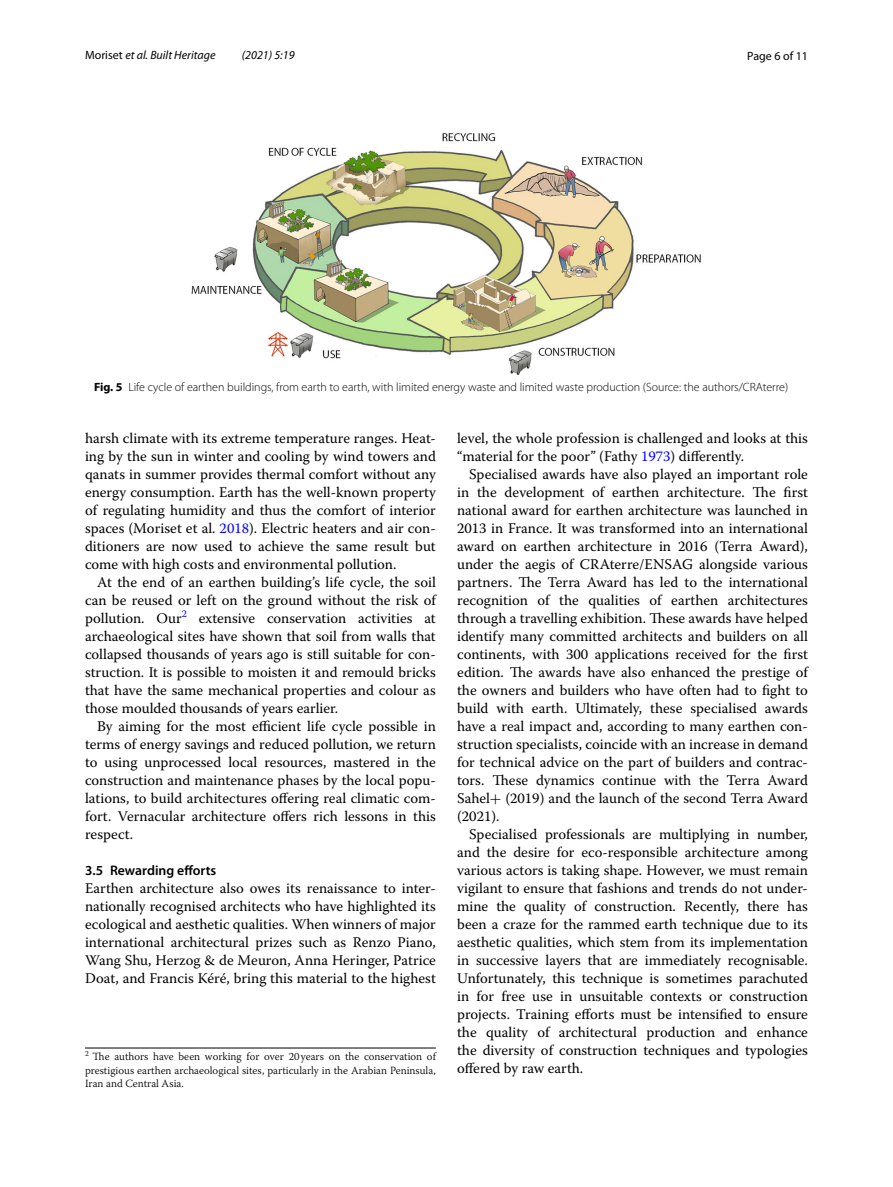
<style>
.page{position:relative;width:893px;height:1187px;background:#fff}
.page>*{position:absolute;margin:0;border:0;box-sizing:border-box;transform-origin:0 0}
.t1{font:14.7px/18px "Warnock Pro";color:#000;text-align:justify}
.t2{font:600 13.8px "Myriad Pro";color:#000}
.t3{font:300 12px "Myriad Pro";color:#000}
.t4{font:italic 12px "Myriad Pro";color:#000}
.t5{font:12px "Myriad Pro";color:#000}
.t6{font:300 10.95px/13.5px "Warnock Pro";color:#000;text-align:justify}
.s1{font-style:normal}
.s2{font-weight:700}
.s3{color:#00f}
.s4{font-family:"MTSY"}
</style>
<div class="page">
<img style="left:191px;top:133px;width:510px;height:242px">
<hr style="left:85px;top:1047px;width:351px;height:1px;background:#000">
<p class="t4" style="left:85px;top:48px;width:132px"><span class="s1">Moriset</span> et al. Built Heritage</p>
<p class="t4" style="left:242px;top:48px;width:54px">(2021) 5:19</p>
<p class="t5" style="left:747px;top:48px;width:62px">Page 6 of 11</p>
<p class="t3" style="left:94px;top:380px;width:696px"><span class="s2">Fig. 5</span> Life cycle of earthen buildings, from earth to earth, with limited energy waste and limited waste production (Source: the authors/CRAterre)</p>
<p class="t1" style="left:85px;top:428px;width:352px">harsh climate with its extreme temperature ranges. Heat&shy;ing by the sun in winter and cooling by wind towers and qanats in summer provides thermal comfort without any energy consumption. Earth has the well-known property of regulating humidity and thus the comfort of interior spaces (Moriset et al. <span class="s3">2018</span>). Electric heaters and air con&shy;ditioners are now used to achieve the same result but come with high costs and environmental pollution.</p>
<p class="t1" style="left:85px;top:572px;width:352px;text-indent:12px">At the end of an earthen building’s life cycle, the soil can be reused or left on the ground without the risk of pollution. Our<sup>2</sup> extensive conservation activities at archaeological sites have shown that soil from walls that collapsed thousands of years ago is still suitable for con&shy;struction. It is possible to moisten it and remould bricks that have the same mechanical properties and colour as those moulded thousands of years earlier.</p>
<p class="t1" style="left:85px;top:716px;width:352px;text-indent:12px">By aiming for the most efficient life cycle possible in terms of energy savings and reduced pollution, we return to using unprocessed local resources, mastered in the construction and maintenance phases by the local popu&shy;lations, to build architectures offering real climatic com&shy;fort. Vernacular architecture offers rich lessons in this respect.</p>
<p class="t2" style="left:85px;top:861px;width:133px">3.5 Rewarding efforts</p>
<p class="t1" style="left:85px;top:878px;width:352px">Earthen architecture also owes its renaissance to inter&shy;nationally recognised architects who have highlighted its ecological and aesthetic qualities. When winners of major international architectural prizes such as Renzo Piano, Wang Shu, Herzog &amp; de Meuron, Anna Heringer, Patrice Doat, and Francis Kéré, bring this material to the highest</p>
<p class="t6" style="left:85px;top:1049px;width:352px"><sup>2</sup> The authors have been working for over 20 years on the conservation of prestigious earthen archaeological sites, particularly in the Arabian Peninsula, Iran and Central Asia.</p>
<p class="t1" style="left:457px;top:428px;width:352px">level, the whole profession is challenged and looks at this “material for the poor” (Fathy <span class="s3">1973</span>) differently.</p>
<p class="t1" style="left:457px;top:464px;width:352px;text-indent:12px">Specialised awards have also played an important role in the development of earthen architecture. The first national award for earthen architecture was launched in 2013 in France. It was transformed into an international award on earthen architecture in 2016 (Terra Award), under the aegis of CRAterre/ENSAG alongside various partners. The Terra Award has led to the international recognition of the qualities of earthen architectures through a travelling exhibition. These awards have helped identify many committed architects and builders on all continents, with 300 applications received for the first edition. The awards have also enhanced the prestige of the owners and builders who have often had to fight to build with earth. Ultimately, these specialised awards have a real impact and, according to many earthen con&shy;struction specialists, coincide with an increase in demand for technical advice on the part of builders and contrac&shy;tors. These dynamics continue with the Terra Award Sahel<span class="s4">+</span> (2019) and the launch of the second Terra Award (2021).</p>
<p class="t1" style="left:457px;top:824px;width:352px;text-indent:12px">Specialised professionals are multiplying in number, and the desire for eco-responsible architecture among various actors is taking shape. However, we must remain vigilant to ensure that fashions and trends do not under&shy;mine the quality of construction. Recently, there has been a craze for the rammed earth technique due to its aesthetic qualities, which stem from its implementation in successive layers that are immediately recognisable.<br>Unfortunately, this technique is sometimes parachuted in for free use in unsuitable contexts or construction projects. Training efforts must be intensified to ensure the quality of architectural production and enhance the diversity of construction techniques and typologies offered by raw earth.</p>
</div>
